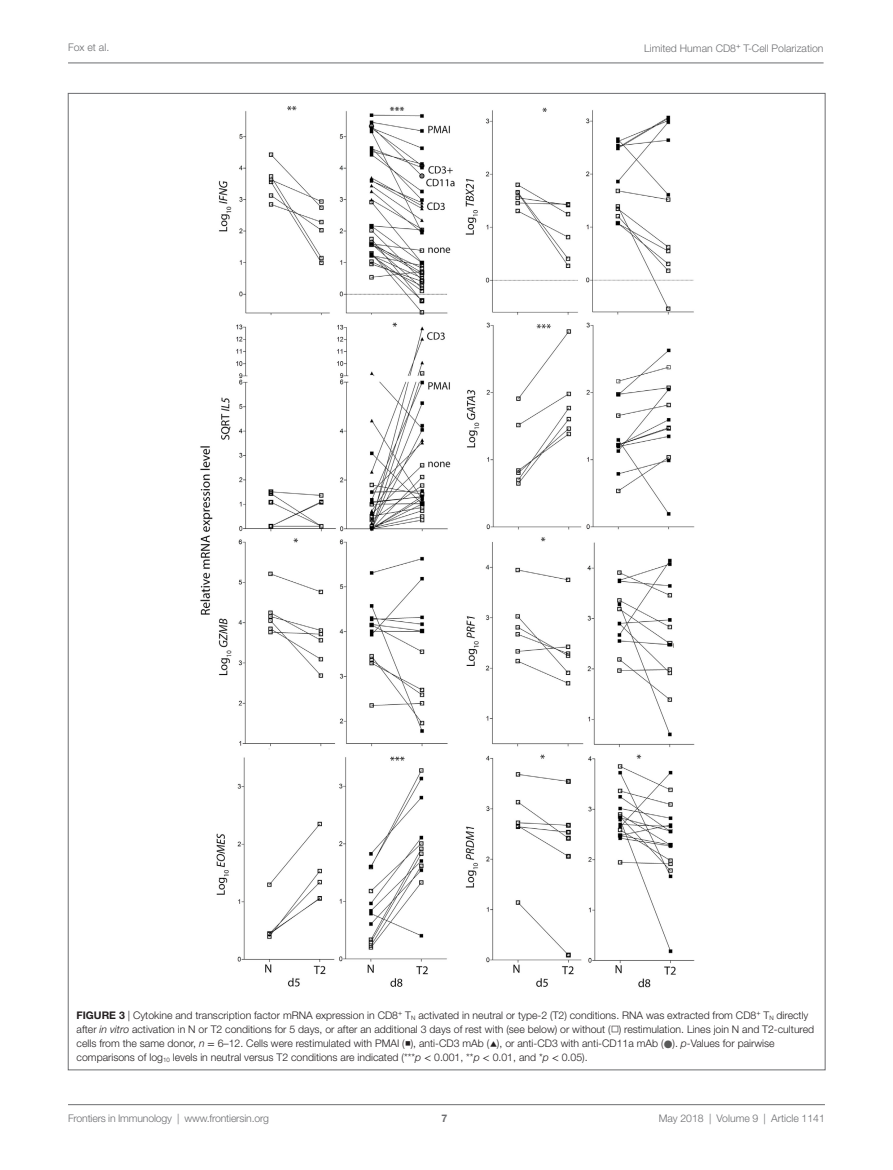
<style>
.page{position:relative;width:893px;height:1170px;background:#fff}
.page>*{position:absolute;margin:0;border:0;box-sizing:border-box;transform-origin:0 0}
.t1{font:300 10.5px/14.2px "Helvetica Neue LT Std";color:#231f20}
.t2{font:300 10.5px "Helvetica Neue LT Std";color:#6c6d70}
.t3{font:700 10.5px "Helvetica Neue LT Std";color:#6c6d70}
.s1{font-weight:700}
.s2{font-style:italic}
.s3{font-family:"STIX General";font-weight:400;font-size:7.8px}
.s4{font-family:"STIX General";font-weight:400}
.s5{font-family:"STIX General";font-weight:400;color:#595a59}
</style>
<div class="page">
<img style="left:200px;top:106px;width:494px;height:882px">
<hr style="left:68px;top:1104px;width:757px;height:1px;background:#6c6d70">
<hr style="left:68px;top:63px;width:756px;height:1px;background:#6c6d70">
<p class="t2" style="left:68px;top:41px;width:43px">Fox et al.</p>
<p class="t2" style="left:644px;top:42px;width:181px">Limited Human CD8<sup>+</sup> T-Cell Polarization</p>
<p class="t1" style="left:77px;top:1007px;width:739px"><span class="s1">FIGURE 3</span> | Cytokine and transcription factor mRNA expression in CD8<sup>+</sup> T<sub>N</sub> activated in neutral or type-2 (T2) conditions. RNA was extracted from CD8<sup>+</sup> T<sub>N</sub> directly after <span class="s2">in vitro</span> activation in N or T2 conditions for 5 days, or after an additional 3 days of rest with (see below) or without (<span class="s3">□</span>) restimulation. Lines join N and T2-cultured cells from the same donor, <span class="s2">n</span> <span class="s4">=</span> 6–12. Cells were restimulated with PMAI (<span class="s4">▪</span>), anti-CD3 mAb (<span class="s4">▴</span>), or anti-CD3 with anti-CD11a mAb (<span class="s5">●</span>). <span class="s2">p</span>-Values for pairwise comparisons of log<sub>10</sub> levels in neutral versus T2 conditions are indicated (***<span class="s2">p</span> <span class="s4">&lt;</span> 0.001, **<span class="s2">p</span> <span class="s4">&lt;</span> 0.01, and *<span class="s2">p</span> <span class="s4">&lt;</span> 0.05).</p>
<p class="t2" style="left:68px;top:1111px;width:203px">Frontiers in Immunology | www.frontiersin.org</p>
<p class="t2" style="left:659px;top:1111px;width:168px">May 2018 | Volume 9 | Article 1141</p>
<p class="t3" style="left:441px;top:1111px;width:7px">7</p>
</div>
